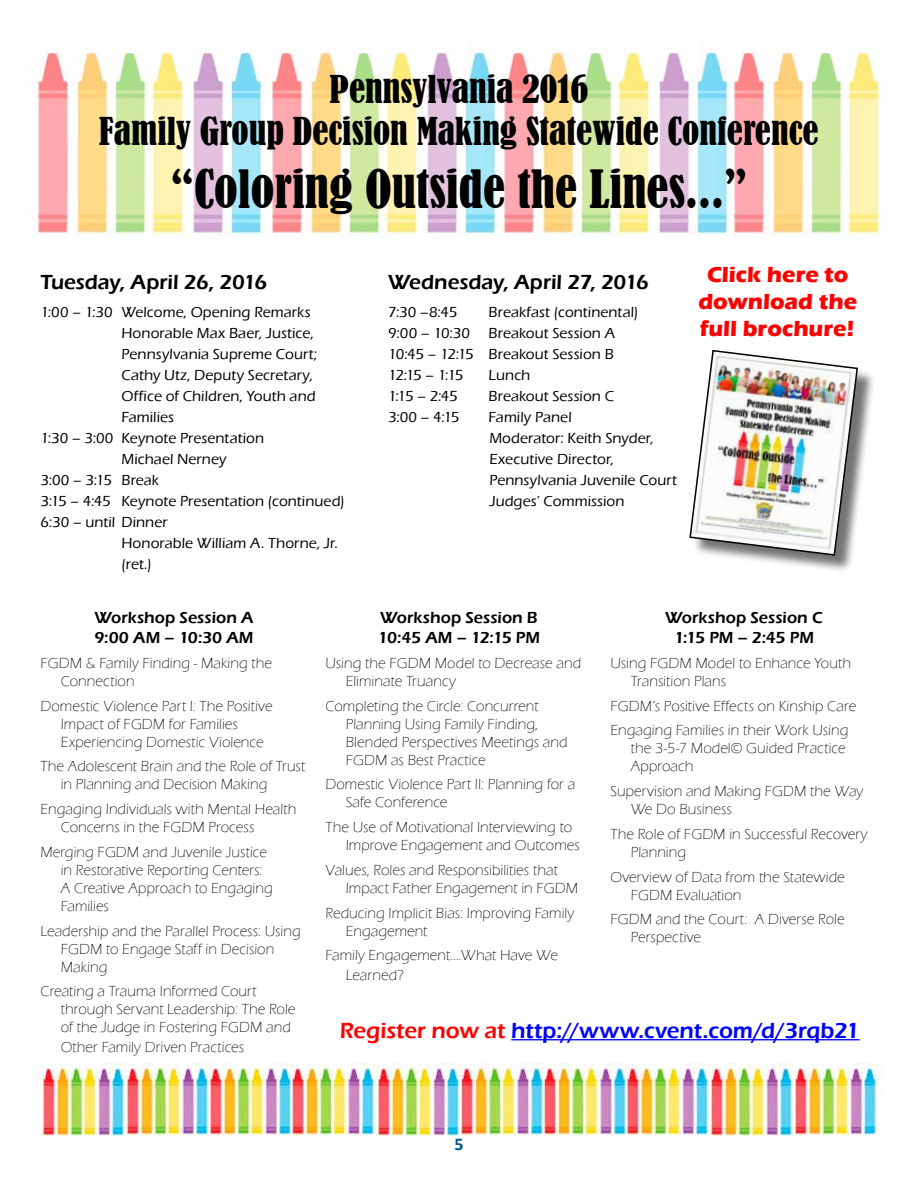
<style>
.page{position:relative;width:918px;height:1188px;background:#fff}
.page>*{position:absolute;margin:0;border:0;box-sizing:border-box;transform-origin:0 0}
.t1{font:condensed 49.5px "Bernard";color:#000}
.t2{font:condensed 36px/42px "Bernard";color:#000;text-align:center}
.t3{font:600 22.5px "Eras ITC";color:#00f}
.t4{font:700 22.5px/27px "Eras ITC";color:#f00;text-align:center}
.t5{font:600 21px "Eras ITC";letter-spacing:-.005em;color:#000}
.t6{font:700 18px "Calibri";color:#005596}
.t7{font:600 16.5px/19.8px "Eras ITC";color:#000}
.t8{font:300 15px/18px "Eras ITC";letter-spacing:.005em;color:#000}
.t9{font:500 15px/21px "Eras ITC";letter-spacing:.005em;color:#000}
.s1{color:#f00}
</style>
<div class="page">
<div style="left:692px;top:353px;width:184px;height:221px;background:#000;opacity:.55"></div>
<img style="left:689px;top:349px;width:170px;height:208px">
<img style="left:34px;top:46px;width:228px;height:190px">
<img style="left:271px;top:46px;width:232px;height:190px">
<img style="left:503px;top:46px;width:225px;height:190px">
<img style="left:733px;top:50px;width:147px;height:186px">
<img style="left:39px;top:1064px;width:88px;height:72px">
<img style="left:127px;top:1064px;width:83px;height:72px">
<img style="left:210px;top:1064px;width:82px;height:72px">
<img style="left:292px;top:1064px;width:170px;height:72px">
<img style="left:462px;top:1064px;width:83px;height:72px">
<img style="left:545px;top:1064px;width:82px;height:72px">
<img style="left:627px;top:1064px;width:168px;height:72px">
<img style="left:795px;top:1064px;width:88px;height:72px">
<hr style="left:511px;top:1039px;width:349px;height:1px;background:#00f">
<h2 class="t2" style="left:99px;top:68px;width:721px">Pennsylvania 2016<br>Family Group Decision Making Statewide Conference</h2>
<h1 class="t1" style="left:170px;top:160px;width:579px">“Coloring Outside the Lines...”</h1>
<h3 class="t5" style="left:40px;top:270px;width:228px">Tuesday, April 26, 2016</h3>
<p class="t9" style="left:40px;top:301px;width:272px">1:00 – 1:30 Welcome, Opening Remarks</p>
<p class="t9" style="left:122px;top:322px;width:194px">Honorable Max Baer, Justice,</p>
<p class="t9" style="left:122px;top:343px;width:197px">Pennsylvania Supreme Court;</p>
<p class="t9" style="left:122px;top:364px;width:193px">Cathy Utz, Deputy Secretary,</p>
<p class="t9" style="left:122px;top:385px;width:196px">Office of Children, Youth and</p>
<p class="t9" style="left:122px;top:406px;width:54px">Families</p>
<p class="t9" style="left:41px;top:427px;width:225px">1:30 – 3:00 Keynote Presentation</p>
<p class="t9" style="left:122px;top:448px;width:107px">Michael Nerney</p>
<p class="t9" style="left:41px;top:469px;width:120px">3:00 – 3:15 Break</p>
<p class="t9" style="left:41px;top:490px;width:306px">3:15 – 4:45 Keynote Presentation (continued)</p>
<p class="t9" style="left:41px;top:511px;width:129px">6:30 – until Dinner</p>
<p class="t9" style="left:122px;top:532px;width:218px">Honorable William A. Thorne, Jr.</p>
<p class="t9" style="left:122px;top:553px;width:32px">(ret.)</p>
<h3 class="t5" style="left:388px;top:270px;width:262px">Wednesday, April 27, 2016</h3>
<p class="t9" style="left:388px;top:301px;width:71px">7:30 –8:45</p>
<p class="t9" style="left:388px;top:301px;width:252px;text-indent:100px">Breakfast (continental)<br>9:00 – 10:30 Breakout Session A<br>10:45 – 12:15 Breakout Session B<br>12:15 – 1:15</p>
<p class="t9" style="left:489px;top:364px;width:43px">Lunch</p>
<p class="t9" style="left:388px;top:385px;width:71px">1:15 – 2:45</p>
<p class="t9" style="left:489px;top:385px;width:127px">Breakout Session C</p>
<p class="t9" style="left:388px;top:406px;width:73px">3:00 – 4:15</p>
<p class="t9" style="left:489px;top:406px;width:190px">Family Panel<br>Moderator: Keith Snyder,<br>Executive Director,<br>Pennsylvania Juvenile Court<br>Judges’ Commission</p>
<h3 class="t4" style="left:698px;top:261px;width:160px">Click here to download the full brochure!</h3>
<p class="t7" style="left:94px;top:608px;width:161px">Workshop Session A<br>9:00 AM – 10:30 AM</p>
<p class="t8" style="left:61px;top:654px;width:213px;text-indent:-20px">FGDM &amp; Family Finding - Making the<br>Connection</p>
<p class="t8" style="left:61px;top:697px;width:213px;text-indent:-20px">Domestic Violence Part I: The Positive<br>Impact of FGDM for Families<br>Experiencing Domestic Violence</p>
<p class="t8" style="left:61px;top:758px;width:246px;text-indent:-20px">The Adolescent Brain and the Role of Trust in Planning and Decision Making</p>
<p class="t8" style="left:61px;top:800px;width:237px;text-indent:-20px">Engaging Individuals with Mental Health<br>Concerns in the FGDM Process</p>
<p class="t8" style="left:61px;top:843px;width:214px;text-indent:-20px">Merging FGDM and Juvenile Justice in Restorative Reporting Centers:<br>A Creative Approach to Engaging<br>Families</p>
<p class="t8" style="left:61px;top:922px;width:242px;text-indent:-20px">Leadership and the Parallel Process: Using<br>FGDM to Engage Staff in Decision<br>Making</p>
<p class="t8" style="left:61px;top:983px;width:236px;text-indent:-20px">Creating a Trauma Informed Court through Servant Leadership: The Role of the Judge in Fostering FGDM and</p>
<p class="t8" style="left:61px;top:1038px;width:185px">Other Family Driven Practices</p>
<p class="t7" style="left:378px;top:608px;width:164px">Workshop Session B<br>10:45 AM – 12:15 PM</p>
<p class="t8" style="left:346px;top:654px;width:237px;text-indent:-20px">Using the FGDM Model to Decrease and<br>Eliminate Truancy</p>
<p class="t8" style="left:346px;top:697px;width:223px;text-indent:-20px">Completing the Circle: Concurrent<br>Planning Using Family Finding,<br>Blended Perspectives Meetings and<br>FGDM as Best Practice</p>
<p class="t8" style="left:346px;top:776px;width:231px;text-indent:-20px">Domestic Violence Part II: Planning for a<br>Safe Conference</p>
<p class="t8" style="left:346px;top:818px;width:236px;text-indent:-20px">The Use of Motivational Interviewing to<br>Improve Engagement and Outcomes</p>
<p class="t8" style="left:346px;top:861px;width:234px;text-indent:-20px">Values, Roles and Responsibilities that<br>Impact Father Engagement in FGDM</p>
<p class="t8" style="left:346px;top:904px;width:230px;text-indent:-20px">Reducing Implicit Bias: Improving Family<br>Engagement</p>
<p class="t8" style="left:346px;top:946px;width:214px;line-height:19.8px;text-indent:-20px">Family Engagement….What Have We<br>Learned?</p>
<p class="t7" style="left:665px;top:608px;width:159px;text-align:center">Workshop Session C<br>1:15 PM – 2:45 PM</p>
<p class="t8" style="left:631px;top:654px;width:222px;text-indent:-20px">Using FGDM Model to Enhance Youth<br>Transition Plans</p>
<p class="t8" style="left:610px;top:693px;width:247px;line-height:24.8px">FGDM’s Positive Effects on Kinship Care<br>Engaging Families in their Work Using</p>
<p class="t8" style="left:631px;top:740px;width:216px">the 3-5-7 Model© Guided Practice<br>Approach</p>
<p class="t8" style="left:631px;top:782px;width:234px;text-indent:-20px">Supervision and Making FGDM the Way<br>We Do Business</p>
<p class="t8" style="left:631px;top:825px;width:238px;text-indent:-20px">The Role of FGDM in Successful Recovery<br>Planning</p>
<p class="t8" style="left:631px;top:868px;width:216px;text-indent:-20px">Overview of Data from the Statewide<br>FGDM Evaluation</p>
<p class="t8" style="left:631px;top:911px;width:215px;text-indent:-20px">FGDM and the Court: A Diverse Role<br>Perspective</p>
<h3 class="t3" style="left:340px;top:1018px;width:521px"><span class="s1">Register now at</span> http://www.cvent.com/d/3rqb21</h3>
<p class="t6" style="left:454px;top:1132px;width:11px">5</p>
</div>
